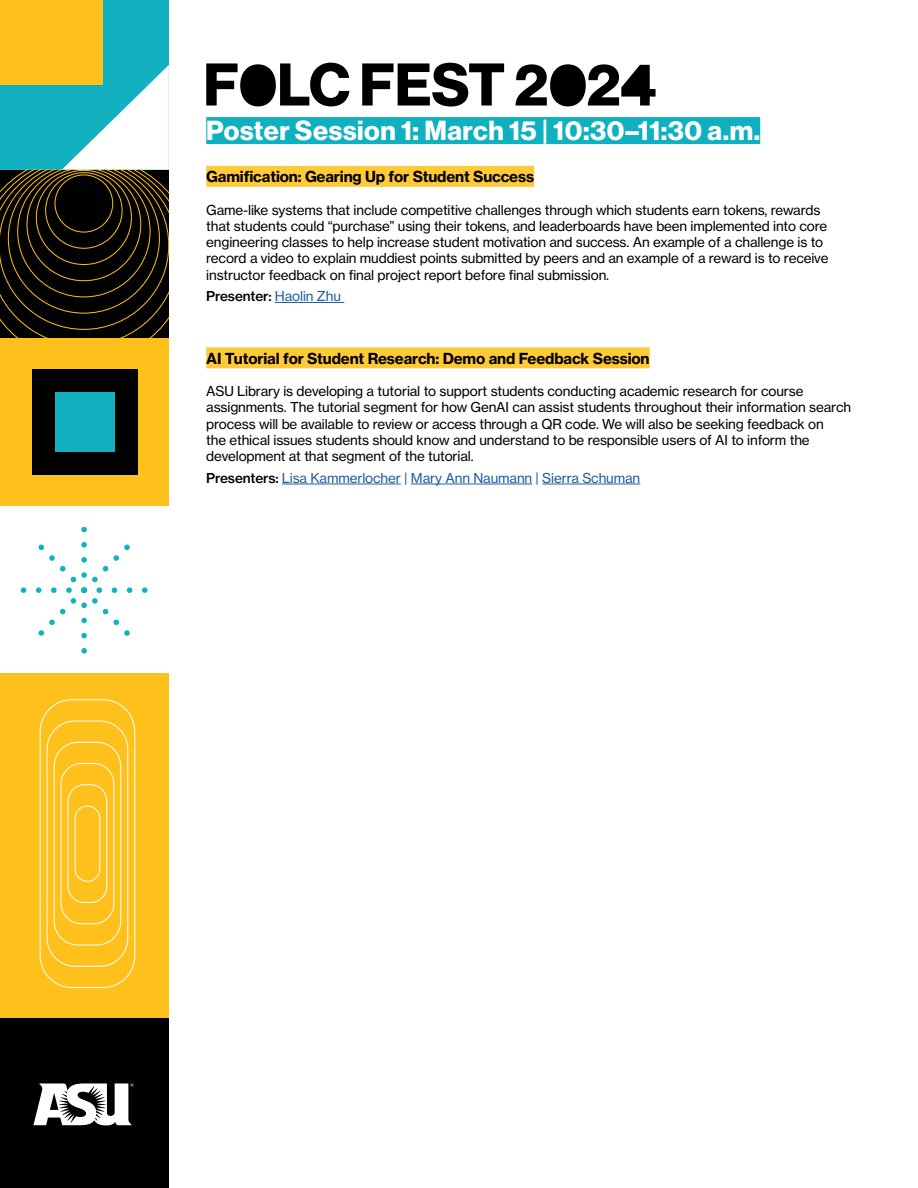
<style>
.page{position:relative;width:918px;height:1188px;background:#fff}
.page>*{position:absolute;margin:0;border:0;box-sizing:border-box;transform-origin:0 0}
.t1{font:27px "N Haas Grotesk DS Pro 75 Bd";letter-spacing:.02em;color:#fff}
.t2{font:15px "N Haas Grotesk TX Pro 75 Bd";letter-spacing:-.01em;color:#000}
.t3{font:13.5px/16.2px "N Haas Grotesk TX Pro 55 Rg";letter-spacing:-.01em;color:#000}
.t4{font:13.5px "N Haas Grotesk TX Pro 55 Rg";letter-spacing:-.01em;color:#215e9e}
.t5{font:13.5px "N Haas Grotesk TX Pro 65 Md";letter-spacing:-.01em;color:#000}
.s1{font-family:"N Haas Grotesk TX Pro 55 Rg";color:#215e9e}
.s2{font-family:"N Haas Grotesk TX Pro 65 Md";color:#000}
</style>
<div class="page">
<div style="left:206px;top:166px;width:328px;height:21px;background:#ffca38"></div>
<hr style="left:275px;top:302px;width:69px;height:1px;background:#215e9e">
<div style="left:206px;top:347px;width:444px;height:21px;background:#ffca38"></div>
<hr style="left:282px;top:484px;width:119px;height:1px;background:#215e9e">
<hr style="left:411px;top:484px;width:121px;height:1px;background:#215e9e">
<hr style="left:542px;top:484px;width:98px;height:1px;background:#215e9e">
<div style="left:0;top:669px;width:169px;height:350px;background:#fec01b"></div>
<div style="left:40px;top:699px;width:95px;height:289px;border:1px solid #fff;border-radius:32px"></div>
<div style="left:47px;top:721px;width:81px;height:246px;border:1px solid #fff;border-radius:28px"></div>
<div style="left:54px;top:742px;width:67px;height:203px;border:1px solid #fff;border-radius:24px"></div>
<div style="left:61px;top:763px;width:53px;height:161px;border:1px solid #fff;border-radius:20px"></div>
<div style="left:68px;top:784px;width:39px;height:119px;border:1px solid #fff;border-radius:16px"></div>
<div style="left:75px;top:806px;width:25px;height:76px;border:1px solid #fff;border-radius:12px"></div>
<div style="left:0;top:506px;width:169px;height:167px;background:#fff"></div>
<svg style="left:142px;top:587px;width:6px;height:6px"></svg>
<svg style="left:21px;top:587px;width:5px;height:6px"></svg>
<svg style="left:81px;top:648px;width:6px;height:6px"></svg>
<svg style="left:81px;top:527px;width:6px;height:5px"></svg>
<svg style="left:36px;top:542px;width:96px;height:96px"></svg>
<div style="left:0;top:0;width:169px;height:170px;background:#11b1bf"></div>
<div style="left:0;top:0;width:103px;height:84px;background:#fec01b"></div>
<svg style="left:0;top:65px;width:169px;height:274px"></svg>
<div style="left:0;top:339px;width:169px;height:167px;background:#fec01b"></div>
<div style="left:33px;top:370px;width:105px;height:105px;background:#010101"></div>
<div style="left:55px;top:393px;width:60px;height:59px;background:#11b1bf"></div>
<div style="left:0;top:1019px;width:169px;height:169px;background:#010101"></div>
<svg style="left:33px;top:1083px;width:101px;height:43px"></svg>
<div style="left:206px;top:117px;width:554px;height:27px;background:#0fb0bf"></div>
<svg style="left:206px;top:63px;width:32px;height:43px"></svg>
<div style="left:240px;top:64px;width:36px;height:42px;background:#000;border-radius:50%"></div>
<svg style="left:280px;top:63px;width:69px;height:43px"></svg>
<svg style="left:362px;top:63px;width:142px;height:44px"></svg>
<svg style="left:516px;top:64px;width:31px;height:42px"></svg>
<div style="left:550px;top:64px;width:36px;height:42px;background:#000;border-radius:50%"></div>
<svg style="left:588px;top:64px;width:68px;height:42px"></svg>
<h1 class="t1" style="left:206px;top:114px;width:555px">Poster Session 1: March 15 | 10:30–11:30 a.m.</h1>
<p class="t2" style="left:206px;top:167px;width:329px">Gamification: Gearing Up for Student Success</p>
<p class="t3" style="left:206px;top:202px;width:624px">Game-like systems that include competitive challenges through which students earn tokens, rewards that students could “purchase” using their tokens, and leaderboards have been implemented into core engineering classes to help increase student motivation and success. An example of a challenge is to record a video to explain muddiest points submitted by peers and an example of a reward is to receive instructor feedback on final project report before final submission.</p>
<p class="t5" style="left:206px;top:288px;width:136px">Presenter: <span class="s1">Haolin Zhu</span></p>
<p class="t2" style="left:206px;top:349px;width:445px">AI Tutorial for Student Research: Demo and Feedback Session</p>
<p class="t3" style="left:206px;top:383px;width:646px">ASU Library is developing a tutorial to support students conducting academic research for course assignments. The tutorial segment for how GenAI can assist students throughout their information search process will be available to review or access through a QR code. We will also be seeking feedback on<br>the ethical issues students should know and understand to be responsible users of AI to inform the development at that segment of the tutorial.</p>
<p class="t4" style="left:206px;top:469px;width:436px"><span class="s2">Presenters:</span> Lisa Kammerlocher | Mary Ann Naumann | Sierra Schuman</p>
</div>
